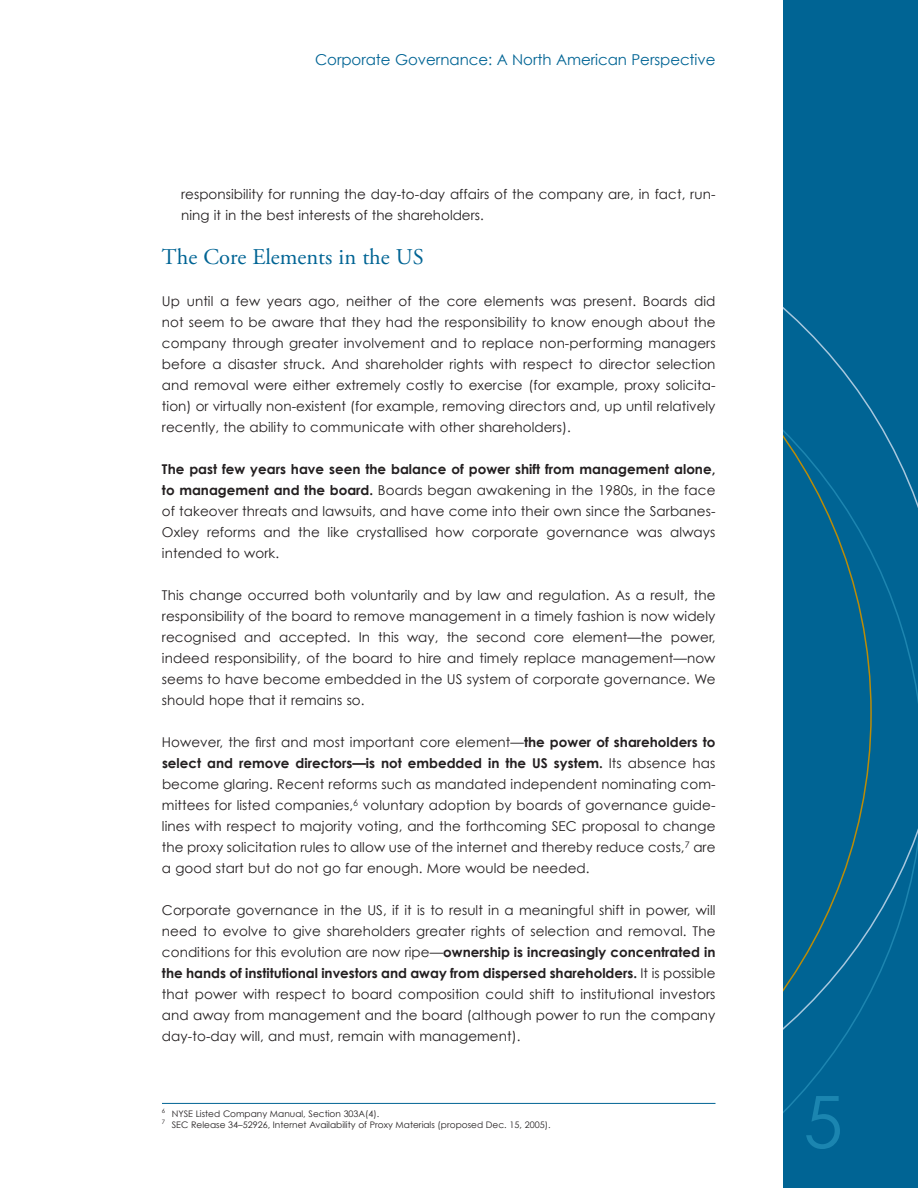
<style>
.page{position:relative;width:918px;height:1188px;background:#fff}
.page>*{position:absolute;margin:0;border:0;box-sizing:border-box;transform-origin:0 0}
.t1{font:72px "Century Gothic";color:#1b85b0}
.t2{font:22.5px "Adobe Garamond Pro";color:#006494}
.t3{font:15px "Century Gothic";letter-spacing:-.005em;color:#006494}
.t4{font:13.5px/21px "Century Gothic";letter-spacing:.005em;color:#231f20;text-align:justify}
.t5{font:9px/10.8px "Century Gothic";color:#231f20}
.s1{font-weight:700}
</style>
<div class="page">
<div style="left:783px;top:0;width:135px;height:1188px;background:#006494"></div>
<svg style="left:783px;top:307px;width:135px;height:806px"></svg>
<hr style="left:162px;top:1103px;width:553px;height:1px;background:#006494">
<p class="t3" style="left:315px;top:51px;width:402px">Corporate Governance: A North American Perspective</p>
<p class="t4" style="left:181px;top:184px;width:536px">responsibility for running the day-to-day affairs of the company are, in fact, run&shy;ning it in the best interests of the shareholders.</p>
<h2 class="t2" style="left:162px;top:243px;width:263px">The Core Elements in the US</h2>
<p class="t4" style="left:162px;top:290px;width:555px">Up until a few years ago, neither of the core elements was present. Boards did not seem to be aware that they had the responsibility to know enough about the company through greater involvement and to replace non-performing managers before a disaster struck. And shareholder rights with respect to director selection and removal were either extremely costly to exercise (for example, proxy solicita&shy;tion) or virtually non-existent (for example, removing directors and, up until relatively recently, the ability to communicate with other shareholders).</p>
<p class="t4" style="left:162px;top:458px;width:555px"><span class="s1">The past few years have seen the balance of power shift from management alone, to management and the board.</span> Boards began awakening in the 1980s, in the face of takeover threats and lawsuits, and have come into their own since the Sarbanes-Oxley reforms and the like crystallised how corporate governance was always intended to work.</p>
<p class="t4" style="left:162px;top:584px;width:555px">This change occurred both voluntarily and by law and regulation. As a result, the responsibility of the board to remove management in a timely fashion is now widely recognised and accepted. In this way, the second core element—the power, indeed responsibility, of the board to hire and timely replace management—now seems to have become embedded in the US system of corporate governance. We should hope that it remains so.</p>
<p class="t4" style="left:162px;top:731px;width:555px">However, the first and most important core element—<span class="s1">the power of shareholders to select and remove directors—is not embedded in the US system.</span> Its absence has become glaring. Recent reforms such as mandated independent nominating com&shy;mittees for listed companies,<sup>6</sup> voluntary adoption by boards of governance guide&shy;lines with respect to majority voting, and the forthcoming SEC proposal to change the proxy solicitation rules to allow use of the internet and thereby reduce costs,<sup>7</sup> are a good start but do not go far enough. More would be needed.</p>
<p class="t4" style="left:162px;top:899px;width:555px">Corporate governance in the US, if it is to result in a meaningful shift in power, will need to evolve to give shareholders greater rights of selection and removal. The conditions for this evolution are now ripe—<span class="s1">ownership is increasingly concentrated in the hands of institutional investors and away from dispersed shareholders.</span> It is possible that power with respect to board composition could shift to institutional investors and away from management and the board (although power to run the company day-to-day will, and must, remain with management).</p>
<p class="t5" style="left:162px;top:1108px;width:390px"><sup>6</sup> NYSE Listed Company Manual, Section 303A(4).<br><sup>7</sup> SEC Release 34–52926, Internet Availability of Proxy Materials (proposed Dec. 15, 2005).</p>
<h1 class="t1" style="left:803px;top:1078px;width:41px">5</h1>
</div>
